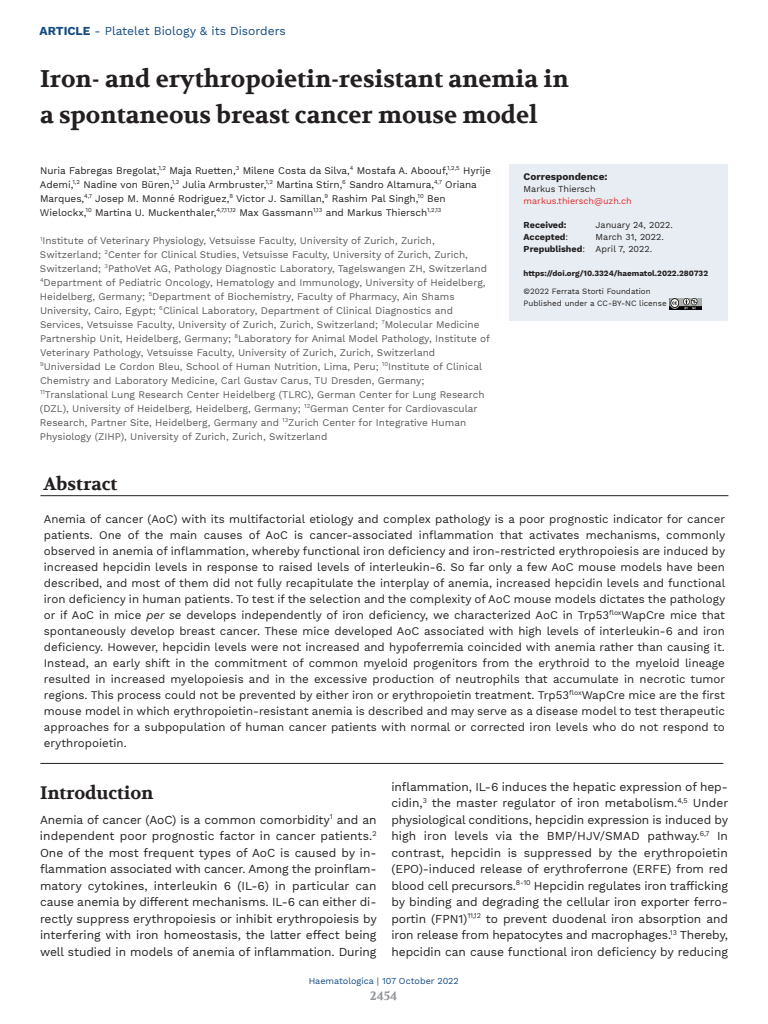
<style>
.page{position:relative;width:768px;height:1024px;background:#fff}
.page>*{position:absolute;margin:0;border:0;box-sizing:border-box;transform-origin:0 0}
.t1{font:700 24px/36px "Volkhov";color:#231f20}
.t2{font:700 18px "Volkhov";letter-spacing:-.005em;color:#231f20}
.t3{font:12px/16.5px "Work Sans";letter-spacing:-.005em;color:#231f20;text-align:justify}
.t4{font:12px "Work Sans";color:#134a80}
.t5{font:700 12px "Volkhov";color:#939598}
.t6{font:11.5px/16px "Work Sans";color:#231f20;text-align:justify}
.t7{font:10px/14px "Work Sans";color:#57585a}
.t8{font:10px/14px "Work Sans";color:#231f20}
.t9{font:700 10px "Work Sans";color:#231f20}
.t10{font:9px/12px "Work Sans";color:#231f20}
.t11{font:9px "Work Sans";color:#134a80}
.t12{font:9px "Work Sans";color:#e02b2b}
.t13{font:700 9px "Work Sans";color:#231f20}
.t14{font:8px/12px "Work Sans";color:#231f20}
.t15{font:700 8px "Work Sans";color:#231f20}
.s1{font-weight:700}
.s2{font-weight:400}
.s3{font-style:italic}
</style>
<div class="page">
<hr style="left:40px;top:763px;width:683px;height:1px;background:#231f20">
<hr style="left:40px;top:496px;width:688px;height:1px;background:#231f20">
<div style="left:509px;top:165px;width:219px;height:156px;background:#e7edf2"></div>
<img style="left:670px;top:298px;width:31px;height:11px">
<p class="t4" style="left:40px;top:24px;width:248px"><span class="s1">ARTICLE</span> - Platelet Biology &amp; its Disorders</p>
<h1 class="t1" style="left:40px;top:61px;width:530px">Iron- and erythropoietin-resistant anemia in a spontaneous breast cancer mouse model</h1>
<p class="t8" style="left:40px;top:163px;width:453px">Nuria Fabregas Bregolat,<sup>1,2</sup> Maja Ruetten,<sup>3</sup> Milene Costa da Silva,<sup>4</sup> Mostafa A. Aboouf,<sup>1,2,5</sup> Hyrije Ademi,<sup>1,2</sup> Nadine von Büren,<sup>1,2</sup> Julia Armbruster,<sup>1,2</sup> Martina Stirn,<sup>6</sup> Sandro Altamura,<sup>4,7</sup> Oriana Marques,<sup>4,7</sup> Josep M. Monné Rodriguez,<sup>8</sup> Victor J. Samillan,<sup>9</sup> Rashim Pal Singh,<sup>10</sup> Ben Wielockx,<sup>10</sup> Martina U. Muckenthaler,<sup>4,7,11,12</sup> Max Gassmann<sup>1,13</sup> and Markus Thiersch<sup>1,2,13</sup></p>
<p class="t7" style="left:40px;top:233px;width:452px"><sup>1</sup>Institute of Veterinary Physiology, Vetsuisse Faculty, University of Zurich, Zurich, Switzerland; <sup>2</sup>Center for Clinical Studies, Vetsuisse Faculty, University of Zurich, Zurich, Switzerland; <sup>3</sup>PathoVet AG, Pathology Diagnostic Laboratory, Tagelswangen ZH, Switzerland <sup>4</sup>Department of Pediatric Oncology, Hematology and Immunology, University of Heidelberg, Heidelberg, Germany; <sup>5</sup>Department of Biochemistry, Faculty of Pharmacy, Ain Shams University, Cairo, Egypt; <sup>6</sup>Clinical Laboratory, Department of Clinical Diagnostics and Services, Vetsuisse Faculty, University of Zurich, Zurich, Switzerland; <sup>7</sup>Molecular Medicine Partnership Unit, Heidelberg, Germany; <sup>8</sup>Laboratory for Animal Model Pathology, Institute of Veterinary Pathology, Vetsuisse Faculty, University of Zurich, Zurich, Switzerland <sup>9</sup>Universidad Le Cordon Bleu, School of Human Nutrition, Lima, Peru; <sup>10</sup>Institute of Clinical Chemistry and Laboratory Medicine, Carl Gustav Carus, TU Dresden, Germany; <sup>11</sup>Translational Lung Research Center Heidelberg (TLRC), German Center for Lung Research (DZL), University of Heidelberg, Heidelberg, Germany; <sup>12</sup>German Center for Cardiovascular Research, Partner Site, Heidelberg, Germany and <sup>13</sup>Zurich Center for Integrative Human Physiology (ZIHP), University of Zurich, Zurich, Switzerland</p>
<h2 class="t2" style="left:43px;top:472px;width:75px">Abstract</h2>
<p class="t9" style="left:524px;top:171px;width:85px">Correspondence:</p>
<p class="t10" style="left:524px;top:183px;width:73px">Markus Thiersch</p>
<p class="t12" style="left:524px;top:196px;width:110px">markus.thiersch@uzh.ch</p>
<p class="t13" style="left:524px;top:220px;width:44px">Received:</p>
<p class="t10" style="left:596px;top:219px;width:79px">January 24, 2022.</p>
<p class="t13" style="left:524px;top:232px;width:46px">Accepted<span class="s2">:</span></p>
<p class="t10" style="left:524px;top:231px;width:142px;text-indent:72px">March 31, 2022.<br><span class="s1">Prepublished</span>: April 7, 2022.</p>
<p class="t15" style="left:524px;top:269px;width:186px">https://doi.org/10.3324/haematol.2022.280732</p>
<p class="t14" style="left:524px;top:286px;width:145px">©2022 Ferrata Storti Foundation<br>Published under a CC-BY-NC license</p>
<p class="t6" style="left:44px;top:511px;width:683px">Anemia of cancer (AoC) with its multifactorial etiology and complex pathology is a poor prognostic indicator for cancer patients. One of the main causes of AoC is cancer-associated inflammation that activates mechanisms, commonly observed in anemia of inflammation, whereby functional iron deficiency and iron-restricted erythropoiesis are induced by increased hepcidin levels in response to raised levels of interleukin-6. So far only a few AoC mouse models have been described, and most of them did not fully recapitulate the interplay of anemia, increased hepcidin levels and functional iron deficiency in human patients. To test if the selection and the complexity of AoC mouse models dictates the pathology or if AoC in mice <span class="s3">per se</span> develops independently of iron deficiency, we characterized AoC in Trp53<sup>flox</sup>WapCre mice that spontaneously develop breast cancer. These mice developed AoC associated with high levels of interleukin-6 and iron deficiency. However, hepcidin levels were not increased and hypoferremia coincided with anemia rather than causing it.<br>Instead, an early shift in the commitment of common myeloid progenitors from the erythroid to the myeloid lineage resulted in increased myelopoiesis and in the excessive production of neutrophils that accumulate in necrotic tumor regions. This process could not be prevented by either iron or erythropoietin treatment. Trp53<sup>flox</sup>WapCre mice are the first mouse model in which erythropoietin-resistant anemia is described and may serve as a disease model to test therapeutic approaches for a subpopulation of human cancer patients with normal or corrected iron levels who do not respond to erythropoietin.</p>
<h2 class="t2" style="left:40px;top:781px;width:115px">Introduction</h2>
<p class="t3" style="left:40px;top:811px;width:338px">Anemia of cancer (AoC) is a common comorbidity<sup>1</sup> and an independent poor prognostic factor in cancer patients.<sup>2<br></sup>One of the most frequent types of AoC is caused by in&shy;flammation associated with cancer. Among the proinflam&shy;matory cytokines, interleukin 6 (IL-6) in particular can cause anemia by different mechanisms. IL-6 can either di&shy;rectly suppress erythropoiesis or inhibit erythropoiesis by interfering with iron homeostasis, the latter effect being well studied in models of anemia of inflammation. During</p>
<p class="t3" style="left:391px;top:778px;width:338px">inflammation, IL-6 induces the hepatic expression of hep&shy;cidin,<sup>3</sup> the master regulator of iron metabolism.<sup>4,5</sup> Under physiological conditions, hepcidin expression is induced by high iron levels via the BMP/HJV/SMAD pathway.<sup>6,7</sup> In contrast, hepcidin is suppressed by the erythropoietin (EPO)-induced release of erythroferrone (ERFE) from red blood cell precursors.<sup>8-10</sup> Hepcidin regulates iron trafficking by binding and degrading the cellular iron exporter ferro&shy;portin (FPN1)<sup>11,12</sup> to prevent duodenal iron absorption and iron release from hepatocytes and macrophages.<sup>13</sup> Thereby, hepcidin can cause functional iron deficiency by reducing</p>
<p class="t11" style="left:309px;top:976px;width:152px">Haematologica | 107 October 2022</p>
<p class="t5" style="left:370px;top:988px;width:28px">2454</p>
</div>
